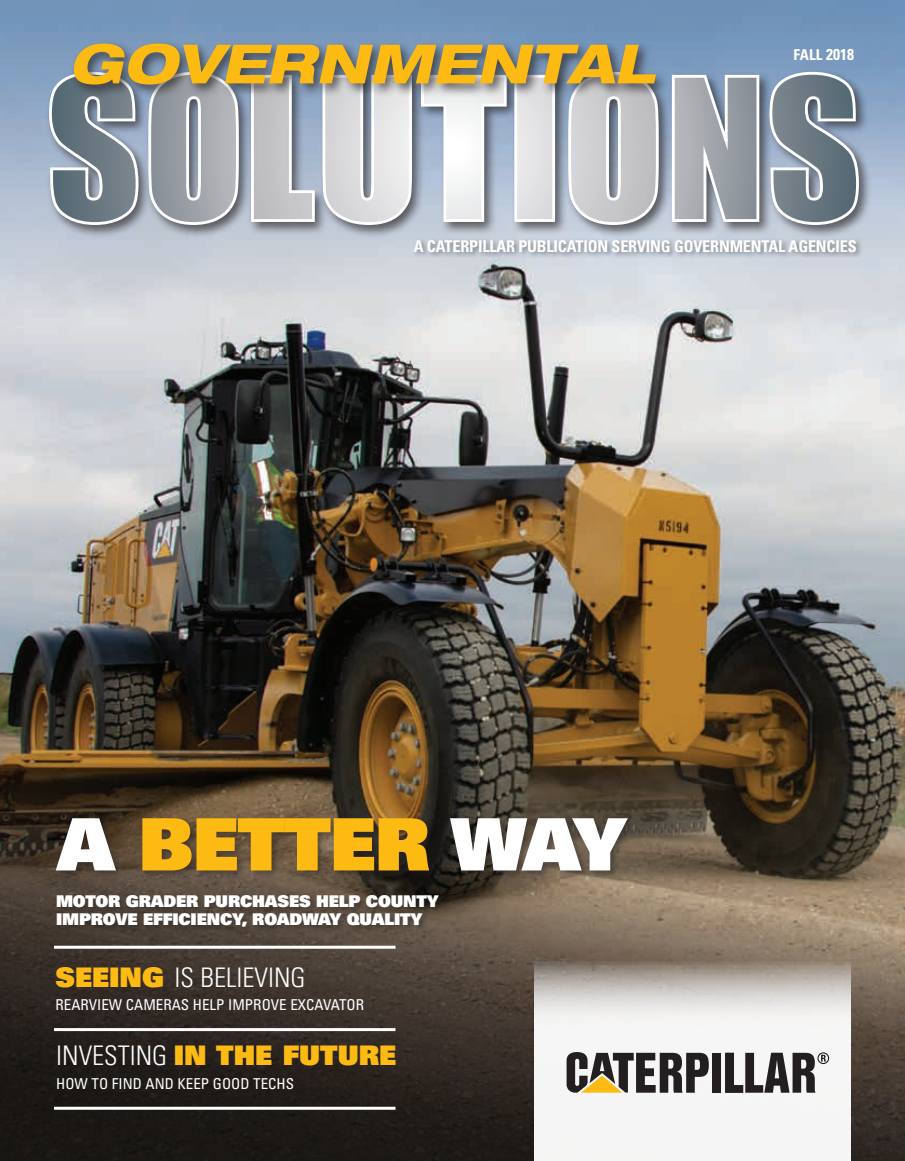
<style>
.page{position:relative;width:905px;height:1161px;background:#fff}
.page>*{position:absolute;margin:0;border:0;box-sizing:border-box;transform-origin:0 0}
.t1{font:72.3px "Univers LT Std X Black";letter-spacing:-.01em;color:#fcba13}
.t2{font:27px "Univers LT Std X Black";color:#fcba13}
.t3{font:300 condensed 27px "Univers LT Std";color:#fff}
.t4{font:16.2px/18.3px "Univers LT Std X Black";letter-spacing:-.01em;color:#fff}
.t5{font:700 condensed 16.2px "Univers LT Std";letter-spacing:-.01em;color:#fff}
.t6{font:condensed 15px "Univers LT Std";color:#fff}
.t7{font:700 condensed 15px "Univers LT Std";color:#fff}
.s1{font-size:15.75px}
.s2{color:#fff}
.s3{font-family:"Univers LT Std X Black";font-weight:400;font-stretch:normal;color:#fcba13}
.s4{font-family:"Univers LT Std";font-weight:300;font-stretch:condensed;color:#fff}
</style>
<div class="page">
<img style="left:0;top:0;width:904px;height:742px">
<svg style="left:0;top:742px;width:904px;height:419px;background:#4a3d30"></svg>
<div style="left:45px;top:68px;width:827px;height:170px;background:#231f20;opacity:.64"></div>
<svg style="left:48px;top:70px;width:812px;height:156px;background:#acb3bb"></svg>
<div style="left:69px;top:39px;width:600px;height:60px;background:#231f20;opacity:.69"></div>
<svg style="left:72px;top:44px;width:584px;height:41px;background:#be9f48"></svg>
<div style="left:53px;top:815px;width:583px;height:64px;background:#231f20;opacity:.46"></div>
<div style="left:54px;top:893px;width:391px;height:41px;background:#231f20;opacity:.46"></div>
<hr style="left:54px;top:946px;width:341px;height:3px;background:#fff">
<hr style="left:54px;top:1028px;width:341px;height:3px;background:#fff">
<hr style="left:54px;top:1107px;width:341px;height:3px;background:#fff">
<div style="left:411px;top:237px;width:452px;height:22px;background:#231f20;opacity:.46"></div>
<svg style="left:535px;top:961px;width:315px;height:200px;fill:#f5f5f5"></svg>
<div style="left:711px;top:1053px;width:9px;height:40px;background:#231f20"></div>
<svg style="left:566px;top:1052px;width:142px;height:41px"></svg>
<svg style="left:725px;top:1052px;width:104px;height:41px"></svg>
<p class="t7" style="left:793px;top:45px;width:62px">FALL <span class="s1">2018</span></p>
<p class="t5" style="left:414px;top:236px;width:444px">A CATERPILLAR PUBLICATION SERVING GOVERNMENTAL AGENCIES</p>
<h1 class="t1" style="left:57px;top:797px;width:571px"><span class="s2">A</span> BETTER <span class="s2">WAY</span></h1>
<p class="t4" style="left:56px;top:892px;width:384px">MOTOR GRADER PURCHASES HELP COUNTY<br>IMPROVE EFFICIENCY, ROADWAY QUALITY</p>
<h2 class="t3" style="left:56px;top:961px;width:251px"><span class="s3">SEEING</span> IS BELIEVING</h2>
<p class="t6" style="left:56px;top:995px;width:310px">REARVIEW CAMERAS HELP IMPROVE EXCAVATOR</p>
<h2 class="t2" style="left:56px;top:1038px;width:341px"><span class="s4">INVESTING</span> IN THE FUTURE</h2>
<p class="t6" style="left:56px;top:1074px;width:239px">HOW TO FIND AND KEEP GOOD TECHS</p>
</div>
